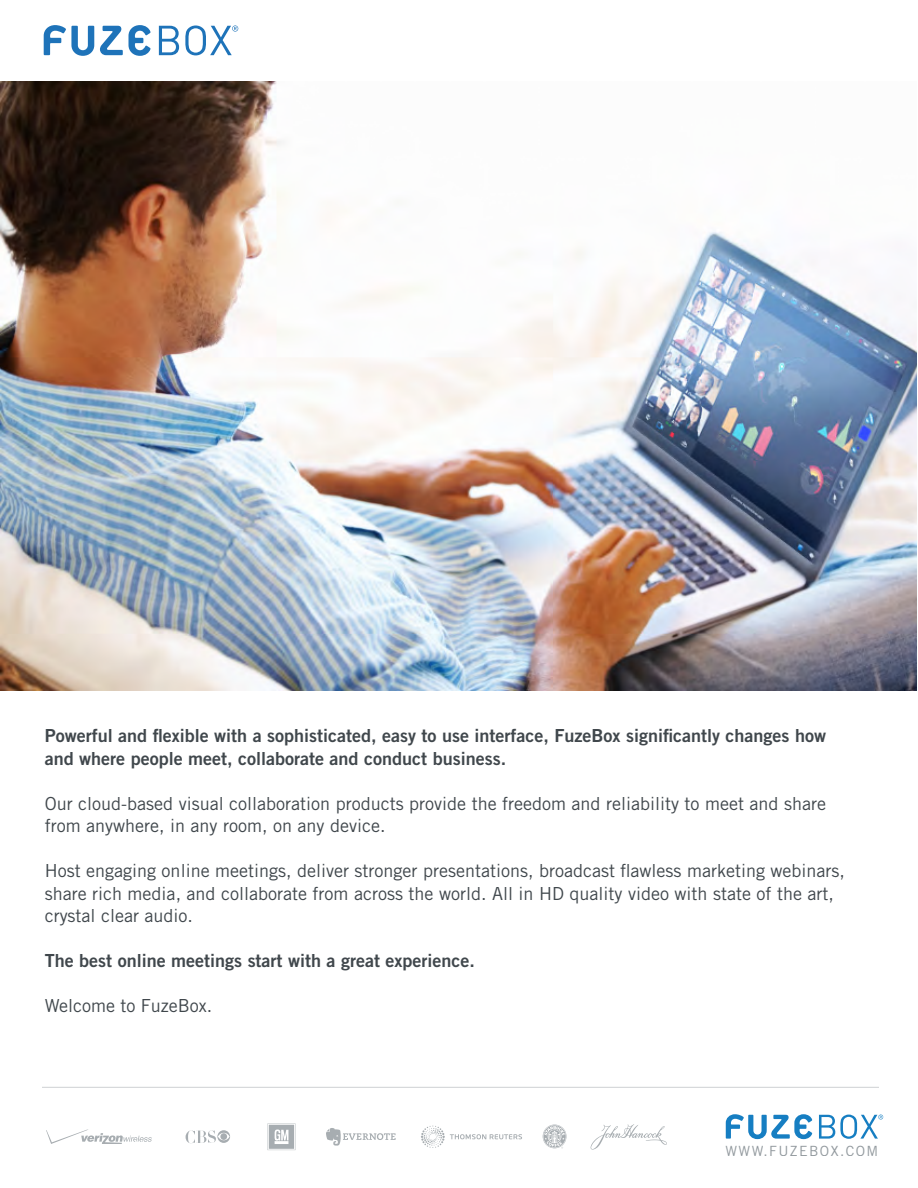
<style>
.page{position:relative;width:918px;height:1188px;background:#fff}
.page>*{position:absolute;margin:0;border:0;box-sizing:border-box;transform-origin:0 0}
.t1{font:18px/22.5px "Trade Gothic LT Std";color:#40474c}
.t2{font:18px/22.5px "Trade Gothic LT Std Bd 2";color:#40474c}
.t3{font:14.1px "Trade Gothic LT Std";letter-spacing:.1em;color:#92999e}
</style>
<div class="page">
<svg style="left:159px;top:26px;width:20px;height:29px"></svg>
<svg style="left:44px;top:25px;width:50px;height:31px"></svg>
<svg style="left:100px;top:26px;width:23px;height:29px"></svg>
<svg style="left:129px;top:25px;width:21px;height:31px"></svg>
<svg style="left:185px;top:25px;width:53px;height:30px"></svg>
<img style="left:0;top:81px;width:916px;height:610px">
<svg style="left:726px;top:1114px;width:86px;height:25px"></svg>
<svg style="left:819px;top:1115px;width:64px;height:24px"></svg>
<svg style="left:326px;top:1128px;width:70px;height:18px"></svg>
<svg style="left:421px;top:1126px;width:101px;height:22px"></svg>
<svg style="left:46px;top:1130px;width:106px;height:14px"></svg>
<svg style="left:186px;top:1130px;width:44px;height:13px"></svg>
<svg style="left:267px;top:1123px;width:28px;height:27px"></svg>
<svg style="left:543px;top:1125px;width:23px;height:23px"></svg>
<svg style="left:544px;top:1126px;width:21px;height:23px"></svg>
<svg style="left:591px;top:1124px;width:76px;height:26px"></svg>
<hr style="left:42px;top:1087px;width:837px;height:1px;background:#ced1d3">
<p class="t2" style="left:45px;top:724px;width:783px">Powerful and flexible with a sophisticated, easy to use interface, FuzeBox significantly changes how and where people meet, collaborate and conduct business.</p>
<p class="t1" style="left:45px;top:792px;width:783px">Our cloud-based visual collaboration products provide the freedom and reliability to meet and share from anywhere, in any room, on any device.</p>
<p class="t1" style="left:45px;top:860px;width:802px">Host engaging online meetings, deliver stronger presentations, broadcast flawless marketing webinars, share rich media, and collaborate from across the world. All in HD quality video with state of the art, crystal clear audio.</p>
<p class="t2" style="left:45px;top:949px;width:432px">The best online meetings start with a great experience.</p>
<p class="t1" style="left:45px;top:995px;width:169px">Welcome to FuzeBox.</p>
<p class="t3" style="left:725px;top:1142px;width:154px">WWW.FUZEBOX.COM</p>
</div>
